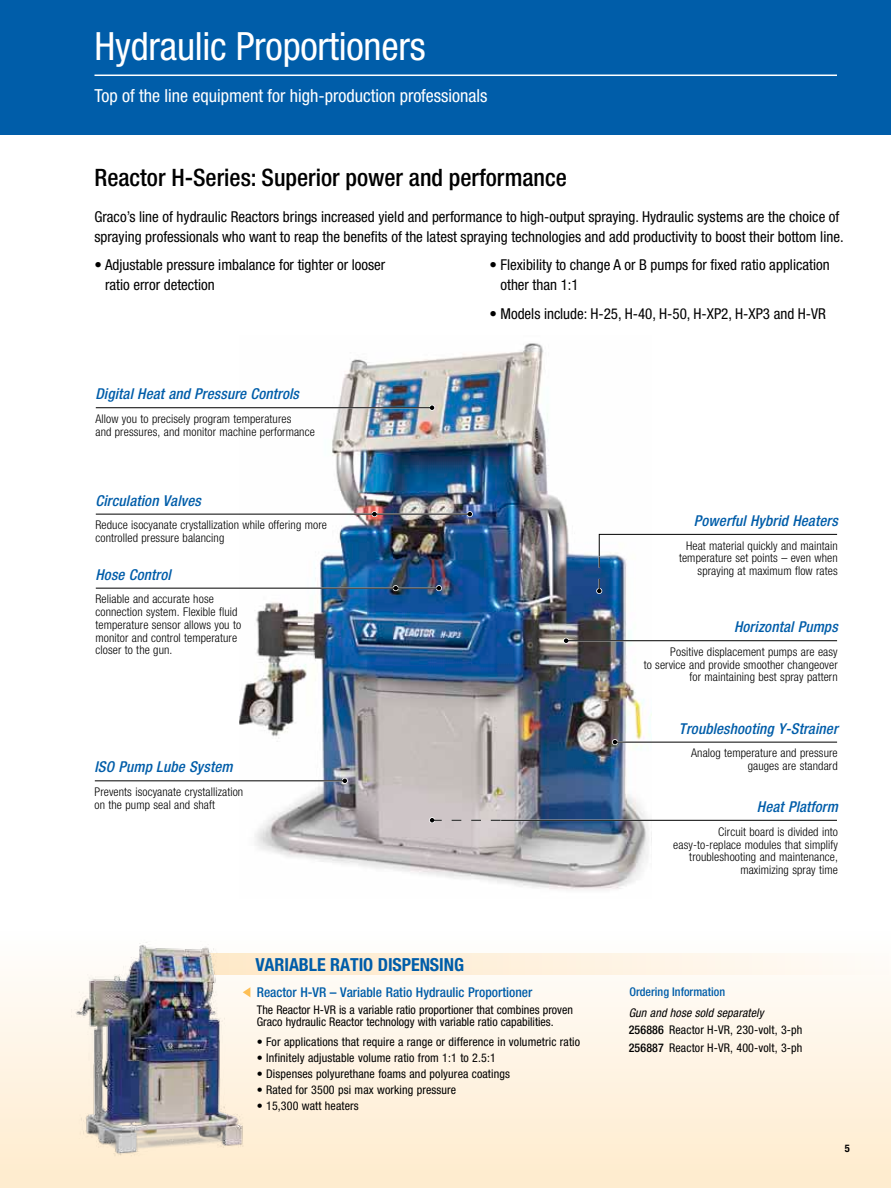
<style>
.page{position:relative;width:891px;height:1188px;background:#fff}
.page>*{position:absolute;margin:0;border:0;box-sizing:border-box;transform-origin:0 0}
.t1{font:condensed 39px "Helvetica Neue LT Std";letter-spacing:-.005em;color:#fff}
.t2{font:500 condensed 24px "Helvetica Neue LT Std";color:#000}
.t3{font:condensed 18px "Helvetica Neue LT Std";color:#fff}
.t4{font:700 condensed 18px "Helvetica Neue LT Std";letter-spacing:-.005em;color:#005da9}
.t5{font:condensed 15px/19.5px "Helvetica Neue LT Std";color:#000}
.t6{font:italic 500 condensed 15px "Helvetica Neue LT Std";letter-spacing:.01em;color:#005da9}
.t7{font:500 condensed 13.5px "Helvetica Neue LT Std";color:#005da9}
.t8{font:300 condensed 12px/12.8px "Helvetica Neue LT Std";letter-spacing:.01em;color:#000}
.t9{font:condensed 12px/17.4px "Helvetica Neue LT Std";letter-spacing:.01em;color:#000}
.t10{font:500 condensed 12px "Helvetica Neue LT Std";color:#005da9}
.t11{font:700 condensed 10.5px "Helvetica Neue LT Std";color:#000}
.s1{font-style:italic}
.s2{font-weight:500}
</style>
<div class="page">
<div style="left:0;top:925px;width:891px;height:263px;background:linear-gradient(to bottom,#fefeff,#ffebcc)"></div>
<div style="left:0;top:0;width:891px;height:135px;background:#005da9"></div>
<svg style="left:249px;top:954px;width:642px;height:20px"></svg>
<img style="left:72px;top:925px;width:177px;height:238px">
<svg style="left:243px;top:987px;width:7px;height:10px"></svg>
<img style="left:240px;top:343px;width:411px;height:547px">
<hr style="left:95px;top:75px;width:742px;height:1px;background:#fff">
<hr style="left:96px;top:513px;width:375px;height:2px;background:#fff">
<hr style="left:96px;top:587px;width:344px;height:2px;background:#fff">
<hr style="left:615px;top:741px;width:222px;height:2px;background:#fff">
<svg style="left:429px;top:405px;width:6px;height:6px"></svg>
<svg style="left:467px;top:511px;width:6px;height:6px"></svg>
<svg style="left:436px;top:585px;width:6px;height:6px"></svg>
<svg style="left:371px;top:511px;width:6px;height:6px"></svg>
<svg style="left:393px;top:585px;width:6px;height:6px"></svg>
<hr style="left:96px;top:407px;width:337px;height:1px;background:#000">
<hr style="left:96px;top:514px;width:375px;height:1px;background:#000">
<hr style="left:96px;top:588px;width:344px;height:1px;background:#000">
<hr style="left:501px;top:820px;width:336px;height:1px;background:#000">
<svg style="left:612px;top:739px;width:6px;height:6px"></svg>
<svg style="left:563px;top:638px;width:6px;height:6px"></svg>
<svg style="left:596px;top:533px;width:242px;height:61px"></svg>
<svg style="left:429px;top:817px;width:72px;height:6px"></svg>
<hr style="left:615px;top:742px;width:222px;height:1px;background:#000">
<hr style="left:566px;top:640px;width:271px;height:1px;background:#000">
<hr style="left:95px;top:780px;width:250px;height:2px;background:#fff">
<svg style="left:342px;top:778px;width:6px;height:6px"></svg>
<hr style="left:95px;top:781px;width:250px;height:1px;background:#000">
<h1 class="t1" style="left:94px;top:23px;width:333px">Hydraulic Proportioners</h1>
<h3 class="t3" style="left:94px;top:89px;width:395px">Top of the line equipment for high-production professionals</h3>
<h2 class="t2" style="left:95px;top:169px;width:474px">Reactor H-Series: Superior power and performance</h2>
<p class="t5" style="left:95px;top:207px;width:751px">Graco’s line of hydraulic Reactors brings increased yield and performance to high-output spraying. Hydraulic systems are the choice of spraying professionals who want to reap the bene昀椀ts of the latest spraying technologies and add productivity to boost their bottom line.</p>
<p class="t5" style="left:105px;top:255px;width:282px;text-indent:-11px">• Adjustable pressure imbalance for tighter or looser ratio error detection</p>
<p class="t5" style="left:500px;top:255px;width:331px;text-indent:-11px">• Flexibility to change A or B pumps for 昀椀xed ratio application other than 1:1</p>
<p class="t5" style="left:489px;top:304px;width:338px">• Models include: H-25, H-40, H-50, H-XP2, H-XP3 and H-VR</p>
<p class="t6" style="left:95px;top:388px;width:205px">Digital Heat and Pressure Controls</p>
<p class="t8" style="left:95px;top:413px;width:221px">Allow you to precisely program temperatures<br>and pressures, and monitor machine performance</p>
<p class="t6" style="left:95px;top:495px;width:107px">Circulation Valves</p>
<p class="t8" style="left:95px;top:519px;width:233px">Reduce isocyanate crystallization while offering more controlled pressure balancing</p>
<p class="t6" style="left:95px;top:569px;width:77px">Hose Control</p>
<p class="t8" style="left:95px;top:593px;width:147px">Reliable and accurate hose connection system. Flexible fluid temperature sensor allows you to monitor and control temperature closer to the gun.</p>
<p class="t6" style="left:94px;top:762px;width:140px">ISO Pump Lube System</p>
<p class="t8" style="left:94px;top:786px;width:150px">Prevents isocyanate crystallization on the pump seal and shaft</p>
<h3 class="t4" style="left:255px;top:958px;width:210px">VARIABLE RATIO DISPENSING</h3>
<p class="t7" style="left:257px;top:987px;width:277px">Reactor H-VR – Variable Ratio Hydraulic Proportioner</p>
<p class="t9" style="left:257px;top:1004px;width:318px;line-height:12px">The Reactor H-VR is a variable ratio proportioner that combines proven<br>Graco hydraulic Reactor technology with variable ratio capabilities.</p>
<p class="t9" style="left:257px;top:1033px;width:325px">• For applications that require a range or difference in volumetric ratio</p>
<p class="t9" style="left:257px;top:1049px;width:241px">• Infinitely adjustable volume ratio from 1:1 to 2.5:1</p>
<p class="t9" style="left:257px;top:1065px;width:255px">• Dispenses polyurethane foams and polyurea coatings</p>
<p class="t9" style="left:257px;top:1081px;width:201px">• Rated for 3500 psi max working pressure</p>
<p class="t9" style="left:257px;top:1097px;width:103px">• 15,300 watt heaters</p>
<p class="t6" style="left:694px;top:515px;width:146px">Powerful Hybrid Heaters</p>
<p class="t8" style="left:679px;top:540px;width:160px;text-align:right">Heat material quickly and maintain temperature set points – even when spraying at maximum flow rates</p>
<p class="t6" style="left:734px;top:621px;width:105px">Horizontal Pumps</p>
<p class="t8" style="left:644px;top:646px;width:196px;text-align:right">Positive displacement pumps are easy<br>to service and provide smoother changeover for maintaining best spray pattern</p>
<p class="t6" style="left:679px;top:723px;width:160px">Troubleshooting Y-Strainer</p>
<p class="t8" style="left:691px;top:747px;width:148px;text-align:right">Analog temperature and pressure gauges are standard</p>
<p class="t6" style="left:757px;top:801px;width:83px">Heat Platform</p>
<p class="t8" style="left:673px;top:826px;width:166px;text-align:right">Circuit board is divided into easy-to-replace modules that simplify troubleshooting and maintenance, maximizing spray time</p>
<p class="t10" style="left:629px;top:987px;width:97px">Ordering Information</p>
<p class="t9" style="left:629px;top:1004px;width:175px"><span class="s1">Gun and hose sold separately<br></span><span class="s2">256886</span> Reactor H-VR, 230-volt, 3-ph<br><span class="s2">256887</span> Reactor H-VR, 400-volt, 3-ph</p>
<p class="t11" style="left:845px;top:1144px;width:7px">5</p>
</div>
